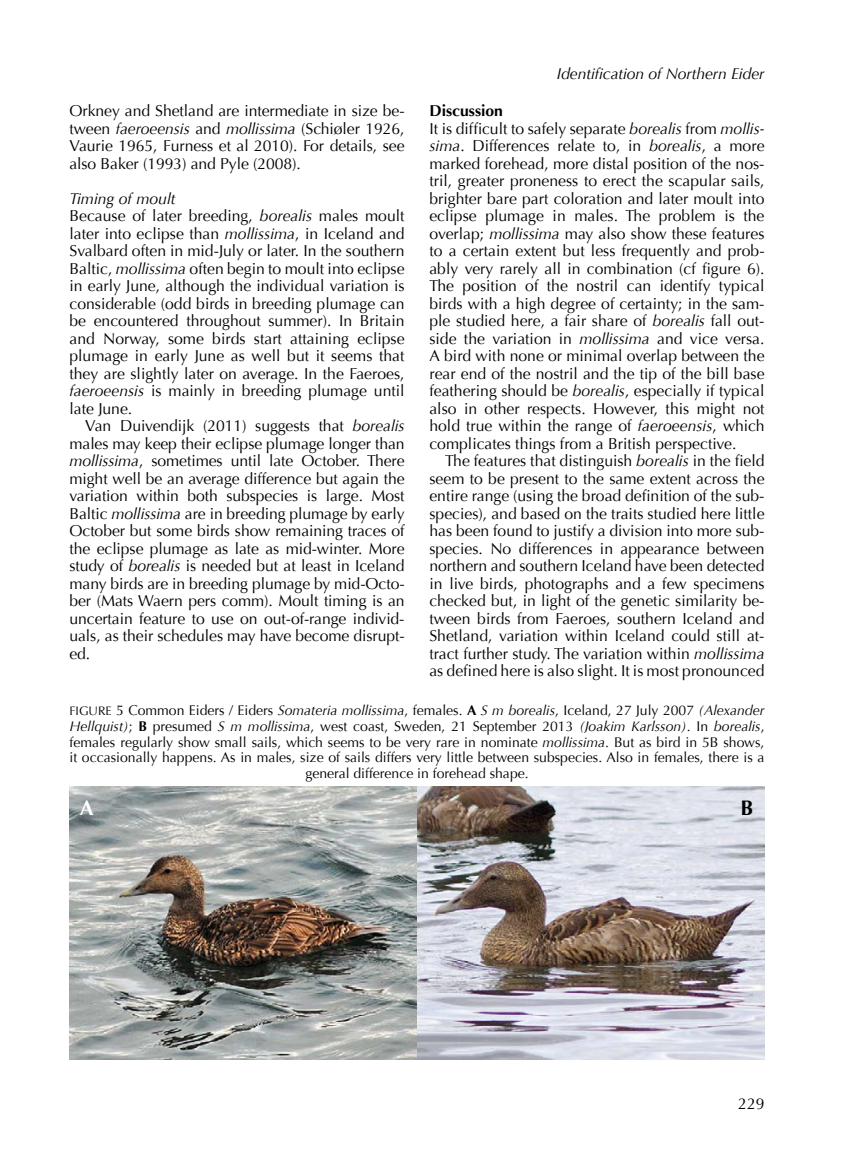
<style>
.page{position:relative;width:844px;height:1166px;background:#fff}
.page>*{position:absolute;margin:0;border:0;box-sizing:border-box;transform-origin:0 0}
.Normaal{font:700 21px "Optima";color:#fff}
.Normaal-2{font:700 21px "Optima";color:#000}
.Normaal-3{font:15.75px/17.5px "Optima";color:#000;text-align:justify}
.Indents{font:15.75px/17.5px "Optima";letter-spacing:-.005em;color:#000;text-align:justify}
.Normaal-4{font:italic 15.75px "Optima";letter-spacing:-.005em;color:#000}
.Normaal-5{font:700 15.75px "Optima";color:#000}
.Normaal-6{font:14px "Optima";color:#000}
.Normaal-7{font:italic 14px "Optima";color:#000}
.Normaal-8{font:12.25px "Optima";color:#000}
.s1{font-style:italic}
.s2{font-weight:700}
.s3{font-style:normal}
.s4{font-weight:700;font-style:normal}
</style>
<div class="page">
<img style="left:69px;top:786px;width:695px;height:273px">
<p class="Normaal-3" style="left:69px;top:102px;width:336px">Orkney and Shetland are intermediate in size be&shy;tween <span class="s1">faeroeensis</span> and <span class="s1">mollissima</span> (Schiøler 1926, Vaurie 1965, Furness et al 2010). For details, see also Baker (1993) and Pyle (2008).</p>
<p class="Normaal-4" style="left:69px;top:189px;width:107px">Timing of moult</p>
<p class="Normaal-3" style="left:69px;top:207px;width:336px">Because of later breeding, <span class="s1">borealis</span> males moult later into eclipse than <span class="s1">mollissima</span>, in Iceland and Svalbard often in mid-July or later. In the southern Baltic, <span class="s1">mollissima</span> often begin to moult into eclipse in early June, although the individual variation is considerable (odd birds in breeding plumage can be encountered throughout summer). In Britain and Norway, some birds start attaining eclipse plumage in early June as well but it seems that they are slightly later on average. In the Faeroes, <span class="s1">faeroeensis</span> is mainly in breeding plumage until late June.</p>
<p class="Indents" style="left:69px;top:417px;width:336px;text-indent:16px">Van Duivendijk (2011) suggests that <span class="s1">borealis </span>males may keep their eclipse plumage longer than <span class="s1">mollissima</span>, sometimes until late October. There might well be an average difference but again the variation within both subspecies is large. Most Baltic <span class="s1">mollissima</span> are in breeding plumage by early October but some birds show remaining traces of the eclipse plumage as late as mid-winter. More study of <span class="s1">borealis</span> is needed but at least in Iceland many birds are in breeding plumage by mid-Octo&shy;ber (Mats Waern pers comm). Moult timing is an uncertain feature to use on out-of-range individ&shy;uals, as their schedules may have become disrupt&shy;ed.</p>
<p class="Normaal-4" style="left:556px;top:64px;width:209px">Identification of Northern Eider</p>
<p class="Normaal-5" style="left:429px;top:102px;width:75px">Discussion</p>
<p class="Normaal-3" style="left:429px;top:120px;width:336px">It is difficult to safely separate <span class="s1">borealis</span> from <span class="s1">mollis&shy;sima</span>. Differences relate to, in <span class="s1">borealis</span>, a more marked forehead, more distal position of the nos&shy;tril, greater proneness to erect the scapular sails, brighter bare part coloration and later moult into eclipse plumage in males. The problem is the overlap; <span class="s1">mollissima</span> may also show these features to a certain extent but less frequently and prob&shy;ably very rarely all in combination (cf figure 6).<br>The position of the nostril can identify typical birds with a high degree of certainty; in the sam&shy;ple studied here, a fair share of <span class="s1">borealis</span> fall out&shy;side the variation in <span class="s1">mollissima</span> and vice versa.<br>A bird with none or minimal overlap between the rear end of the nostril and the tip of the bill base feathering should be <span class="s1">borealis</span>, especially if typical also in other respects. However, this might not hold true within the range of <span class="s1">faeroeensis</span>, which complicates things from a British perspective.</p>
<p class="Indents" style="left:429px;top:452px;width:336px;text-indent:16px">The features that distinguish <span class="s1">borealis</span> in the field seem to be present to the same extent across the entire range (using the broad definition of the sub&shy;species), and based on the traits studied here little has been found to justify a division into more sub&shy;species. No differences in appearance between northern and southern Iceland have been detected in live birds, photographs and a few specimens checked but, in light of the genetic similarity be&shy;tween birds from Faeroes, southern Iceland and Shetland, variation within Iceland could still at&shy;tract further study. The variation within <span class="s1">mollissima </span>as defined here is also slight. It is most pronounced</p>
<p class="Normaal-8" style="left:69px;top:704px;width:15px">Figure</p>
<p class="Normaal-6" style="left:116px;top:702px;width:649px">5 Common Eiders / Eiders <span class="s1">Somateria mollissima</span>, females. <span class="s2">A</span> <span class="s1">S m borealis</span>, Iceland, 27 July 2007 <span class="s1">(Alexander</span></p>
<p class="Normaal-7" style="left:69px;top:718px;width:696px">Hellquist)<span class="s3">;</span> <span class="s4">B</span> <span class="s3">presumed</span> S m mollissima<span class="s3">, west coast, Sweden, 21 September 2013</span> (Joakim Karlsson)<span class="s3">. In</span> borealis<span class="s3">,</span></p>
<p class="Normaal-6" style="left:69px;top:733px;width:696px">females regularly show small sails, which seems to be very rare in nominate <span class="s1">mollissima</span>. But as bird in 5B shows,</p>
<p class="Normaal-6" style="left:69px;top:749px;width:696px">it occasionally happens. As in males, size of sails differs very little between subspecies. Also in females, there is a</p>
<p class="Normaal-6" style="left:305px;top:765px;width:225px">general difference in forehead shape.</p>
<p class="Normaal" style="left:80px;top:795px;width:16px">A</p>
<p class="Normaal-2" style="left:740px;top:795px;width:14px">B</p>
<p class="Normaal-3" style="left:738px;top:1095px;width:28px">229</p>
</div>
